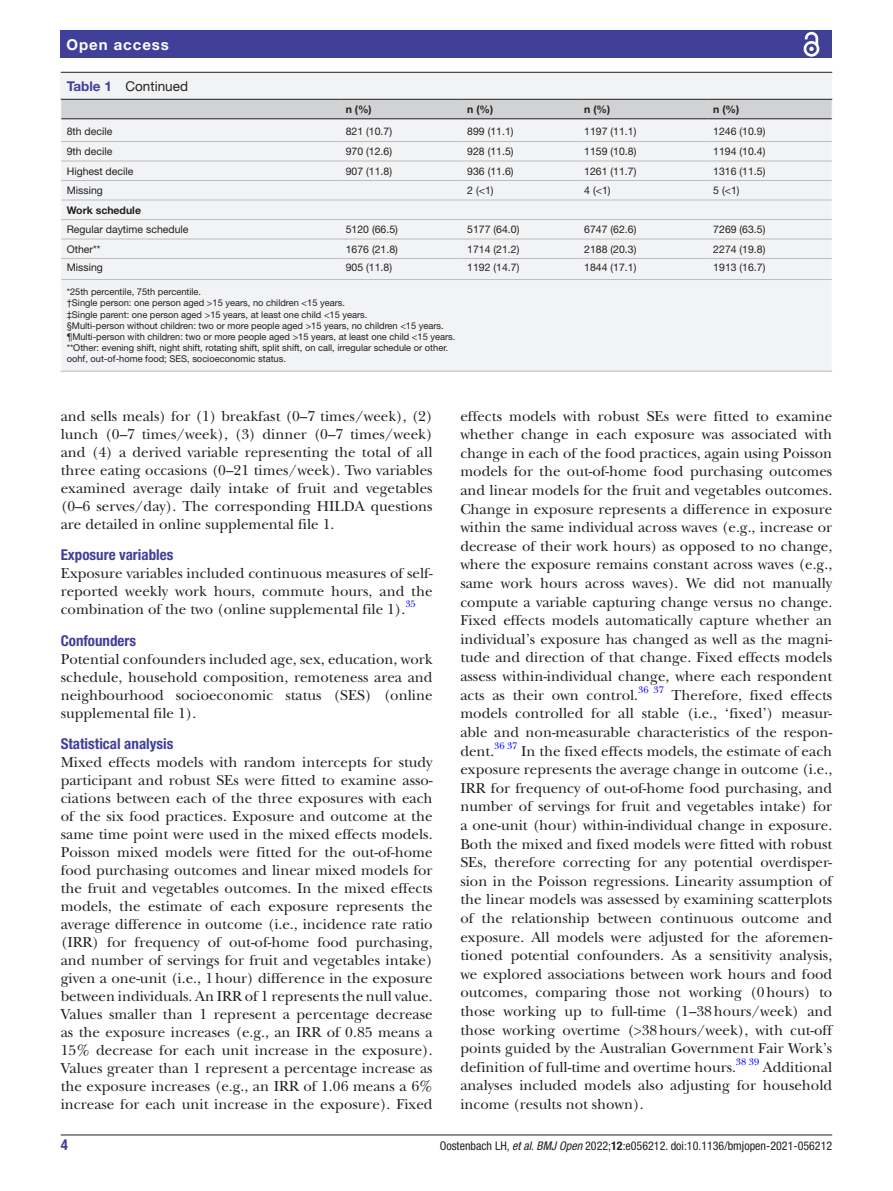
<style>
.page{position:relative;width:893px;height:1191px;background:#fff}
.page>*{position:absolute;margin:0;border:0;box-sizing:border-box;transform-origin:0 0}
.t1{font:15px/18.6px "New Baskerville";color:#231f20;text-align:justify}
.t2{font:700 condensed 15px "Helvetica Neue LT Std";color:#414099}
.t3{font:700 15px "Helvetica Neue LT Std";letter-spacing:.065em;color:#fff}
.t4{font:13.5px "Helvetica Neue LT Std";color:#231f20}
.t5{font:condensed 12px "Helvetica Neue LT Std";color:#231f20}
.t6{font:10.5px "Helvetica Neue LT Std";color:#231f20}
.t7{font:700 10.5px "Helvetica Neue LT Std";color:#231f20}
.t8{font:9.9px "New Baskerville";color:#00f}
.t9{font:9.3px/11.1px "Helvetica Neue LT Std";color:#231f20}
.s1{font-weight:700;color:#414099}
.s2{font-style:italic}
.s3{font-weight:700}
</style>
<div class="page">
<hr style="left:61px;top:1134px;width:771px;height:1px;background:#231f20">
<div style="left:61px;top:31px;width:771px;height:27px;background:#414099"></div>
<svg style="left:803px;top:31px;width:17px;height:26px"></svg>
<div style="left:61px;top:91px;width:771px;height:280px;background:#f2f3f4"></div>
<hr style="left:61px;top:279px;width:279px;height:1px;background:#bcbdc0">
<hr style="left:61px;top:371px;width:279px;height:1px;background:#bcbdc0">
<hr style="left:340px;top:371px;width:121px;height:1px;background:#bcbdc0">
<hr style="left:461px;top:371px;width:117px;height:1px;background:#bcbdc0">
<hr style="left:578px;top:371px;width:129px;height:1px;background:#bcbdc0">
<hr style="left:707px;top:371px;width:125px;height:1px;background:#bcbdc0">
<hr style="left:340px;top:279px;width:121px;height:1px;background:#bcbdc0">
<hr style="left:461px;top:279px;width:117px;height:1px;background:#bcbdc0">
<hr style="left:578px;top:279px;width:129px;height:1px;background:#bcbdc0">
<hr style="left:707px;top:279px;width:125px;height:1px;background:#bcbdc0">
<svg style="left:60px;top:99px;width:773px;height:160px"></svg>
<div style="left:61px;top:73px;width:771px;height:18px;background:#f2f3f4"></div>
<hr style="left:61px;top:72px;width:771px;height:1px;background:#231f20">
<p class="t3" style="left:66px;top:35px;width:104px">Open access</p>
<p class="t4" style="left:67px;top:78px;width:123px"><span class="s1">Table 1</span> Continued</p>
<p class="t7" style="left:346px;top:103px;width:27px">n (%)</p>
<p class="t7" style="left:467px;top:103px;width:27px">n (%)</p>
<p class="t7" style="left:584px;top:103px;width:27px">n (%)</p>
<p class="t7" style="left:713px;top:103px;width:27px">n (%)</p>
<p class="t6" style="left:67px;top:125px;width:47px">8th decile</p>
<p class="t6" style="left:346px;top:125px;width:48px">821 (10.7)</p>
<p class="t6" style="left:467px;top:125px;width:48px">899 (11.1)</p>
<p class="t6" style="left:584px;top:125px;width:54px">1197 (11.1)</p>
<p class="t6" style="left:713px;top:125px;width:54px">1246 (10.9)</p>
<p class="t6" style="left:67px;top:145px;width:47px">9th decile</p>
<p class="t6" style="left:346px;top:145px;width:48px">970 (12.6)</p>
<p class="t6" style="left:467px;top:145px;width:48px">928 (11.5)</p>
<p class="t6" style="left:584px;top:145px;width:54px">1159 (10.8)</p>
<p class="t6" style="left:713px;top:145px;width:54px">1194 (10.4)</p>
<p class="t6" style="left:67px;top:164px;width:68px">Highest decile</p>
<p class="t6" style="left:346px;top:164px;width:48px">907 (11.8)</p>
<p class="t6" style="left:467px;top:164px;width:48px">936 (11.6)</p>
<p class="t6" style="left:584px;top:164px;width:54px">1261 (11.7)</p>
<p class="t6" style="left:713px;top:164px;width:54px">1316 (11.5)</p>
<p class="t6" style="left:67px;top:184px;width:38px">Missing</p>
<p class="t6" style="left:467px;top:184px;width:28px">2 (&lt;1)</p>
<p class="t6" style="left:584px;top:184px;width:28px">4 (&lt;1)</p>
<p class="t6" style="left:713px;top:184px;width:28px">5 (&lt;1)</p>
<p class="t7" style="left:67px;top:203px;width:76px">Work schedule</p>
<p class="t6" style="left:67px;top:223px;width:123px">Regular daytime schedule</p>
<p class="t6" style="left:346px;top:223px;width:54px">5120 (66.5)</p>
<p class="t6" style="left:467px;top:223px;width:54px">5177 (64.0)</p>
<p class="t6" style="left:584px;top:223px;width:54px">6747 (62.6)</p>
<p class="t6" style="left:713px;top:223px;width:54px">7269 (63.5)</p>
<p class="t6" style="left:67px;top:242px;width:35px">Other**</p>
<p class="t6" style="left:346px;top:242px;width:54px">1676 (21.8)</p>
<p class="t6" style="left:467px;top:242px;width:54px">1714 (21.2)</p>
<p class="t6" style="left:584px;top:242px;width:54px">2188 (20.3)</p>
<p class="t6" style="left:713px;top:242px;width:54px">2274 (19.8)</p>
<p class="t6" style="left:67px;top:260px;width:38px">Missing</p>
<p class="t6" style="left:346px;top:260px;width:48px">905 (11.8)</p>
<p class="t6" style="left:467px;top:260px;width:54px">1192 (14.7)</p>
<p class="t6" style="left:584px;top:260px;width:54px">1844 (17.1)</p>
<p class="t6" style="left:713px;top:260px;width:54px">1913 (16.7)</p>
<p class="t9" style="left:67px;top:286px;width:390px">*25th percentile, 75th percentile.<br>†Single person: one person aged &gt;15 years, no children &lt;15 years.<br>‡Single parent: one person aged &gt;15 years, at least one child &lt;15 years.<br>§Multi-person without children: two or more people aged &gt;15 years, no children &lt;15 years. ¶Multi-person with children: two or more people aged &gt;15 years, at least one child &lt;15 years. **Other: evening shift, night shift, rotating shift, split shift, on call, irregular schedule or other. oohf, out-of-home food; SES, socioeconomic status.</p>
<p class="t1" style="left:61px;top:407px;width:373px;line-height:18px">and sells meals) for (1) breakfast (0–7 times/week), (2) lunch (0–7 times/week), (3) dinner (0–7 times/week) and (4) a derived variable representing the total of all three eating occasions (0–21 times/week). Two variables examined average daily intake of fruit and vegetables (0–6 serves/day). The corresponding HILDA questions are detailed in online supplemental file 1.</p>
<p class="t2" style="left:61px;top:546px;width:114px">Exposure variables</p>
<p class="t1" style="left:61px;top:564px;width:373px;line-height:18px">Exposure variables included continuous measures of self&shy;reported weekly work hours, commute hours, and the combination of the two (online supplemental file 1).<sup>35</sup></p>
<p class="t2" style="left:61px;top:631px;width:77px">Confounders</p>
<p class="t1" style="left:61px;top:650px;width:373px;line-height:18px">Potential confounders included age, sex, education, work schedule, household composition, remoteness area and neighbourhood socioeconomic status (SES) (online supplemental file 1).</p>
<p class="t2" style="left:61px;top:735px;width:114px">Statistical analysis</p>
<p class="t1" style="left:61px;top:753px;width:373px;line-height:18px">Mixed effects models with random intercepts for study participant and robust SEs were fitted to examine asso&shy;ciations between each of the three exposures with each of the six food practices. Exposure and outcome at the same time point were used in the mixed effects models.<br>Poisson mixed models were fitted for the out-of-home food purchasing outcomes and linear mixed models for the fruit and vegetables outcomes. In the mixed effects models, the estimate of each exposure represents the average difference in outcome (i.e., incidence rate ratio (IRR) for frequency of out-of-home food purchasing, and number of servings for fruit and vegetables intake) given a one-unit (i.e., 1hour) difference in the exposure between individuals. An IRR of 1 represents the null value.<br>Values smaller than 1 represent a percentage decrease as the exposure increases (e.g., an IRR of 0.85 means a 15% decrease for each unit increase in the exposure).<br>Values greater than 1 represent a percentage increase as the exposure increases (e.g., an IRR of 1.06 means a 6% increase for each unit increase in the exposure). Fixed</p>
<p class="t1" style="left:460px;top:406px;width:373px">effects models with robust SEs were fitted to examine whether change in each exposure was associated with change in each of the food practices, again using Poisson models for the out-of-home food purchasing outcomes and linear models for the fruit and vegetables outcomes.<br>Change in exposure represents a difference in exposure within the same individual across waves (e.g., increase or decrease of their work hours) as opposed to no change, where the exposure remains constant across waves (e.g., same work hours across waves). We did not manually compute a variable capturing change versus no change.<br>Fixed effects models automatically capture whether an individual’s exposure has changed as well as the magni&shy;tude and direction of that change. Fixed effects models assess within-individual change, where each respondent acts as their own control.</p>
<p class="t8" style="left:638px;top:684px;width:27px">36 37</p>
<p class="t1" style="left:460px;top:685px;width:373px;text-indent:211px">Therefore, fixed effects models controlled for all stable (i.e., ‘fixed’) measur&shy;able and non-measurable characteristics of the respon&shy;dent.</p>
<p class="t8" style="left:494px;top:740px;width:25px">36 37</p>
<p class="t1" style="left:460px;top:741px;width:373px;text-indent:61px">In the fixed effects models, the estimate of each exposure represents the average change in outcome (i.e., IRR for frequency of out-of-home food purchasing, and number of servings for fruit and vegetables intake) for a one-unit (hour) within-individual change in exposure.<br>Both the mixed and fixed models were fitted with robust SEs, therefore correcting for any potential overdisper&shy;sion in the Poisson regressions. Linearity assumption of the linear models was assessed by examining scatterplots of the relationship between continuous outcome and exposure. All models were adjusted for the aforemen&shy;tioned potential confounders. As a sensitivity analysis, we explored associations between work hours and food outcomes, comparing those not working (0hours) to those working up to full-time (1–38hours/week) and those working overtime (&gt;38hours/week), with cut-off points guided by the Australian Government Fair Work’s definition of full-time and overtime hours.<sup>38</sup> <sup>39</sup> Additional analyses included models also adjusting for household income (results not shown).</p>
<p class="t2" style="left:61px;top:1135px;width:9px">4</p>
<p class="t5" style="left:440px;top:1138px;width:394px">Oostenbach LH, <span class="s2">et al</span>. <span class="s2">BMJ Open</span> 2022;<span class="s3">12</span>:e056212. doi:10.1136/bmjopen-2021-056212</p>
</div>
